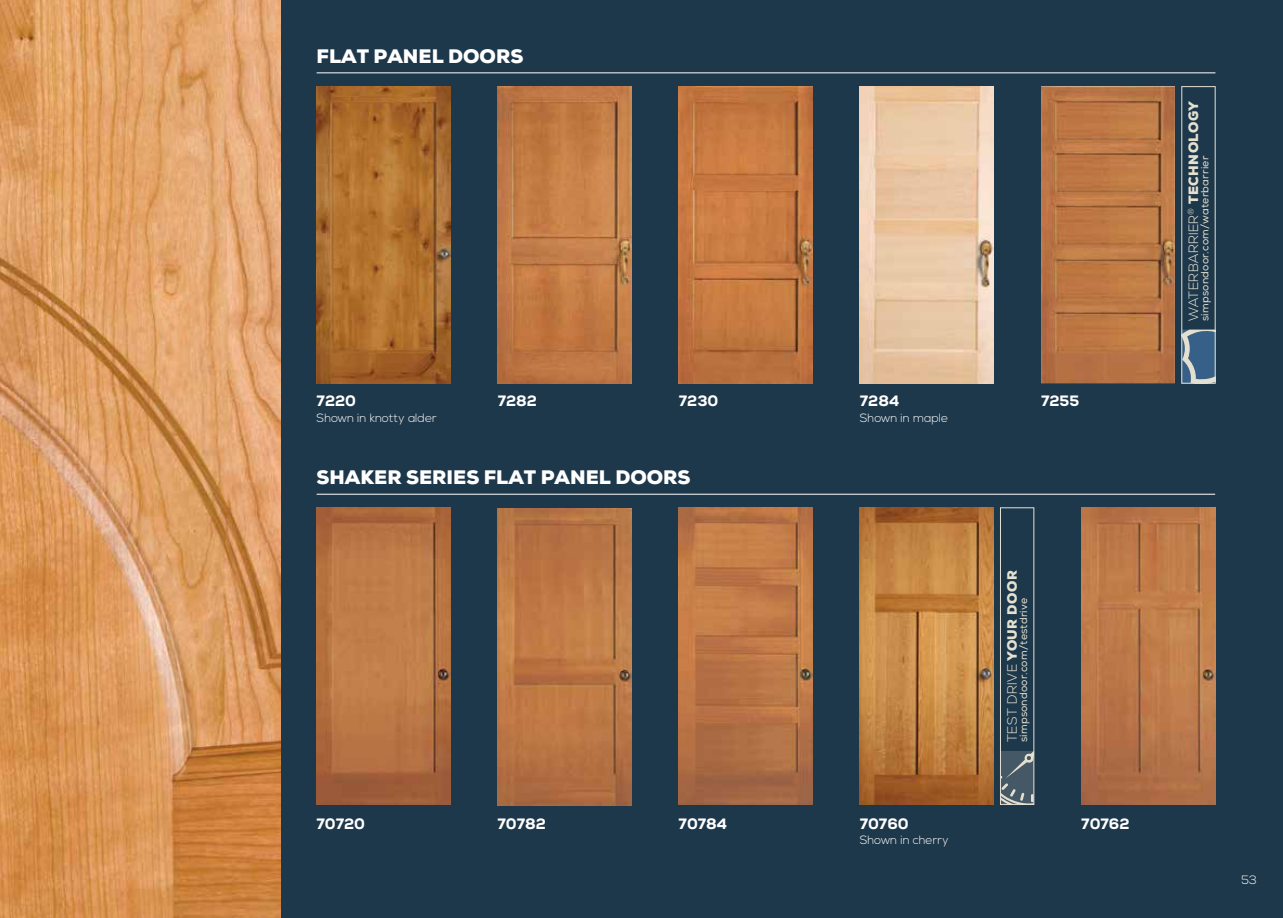
<style>
.page{position:relative;width:1283px;height:918px;background:#fff}
.page>*{position:absolute;margin:0;border:0;box-sizing:border-box;transform-origin:0 0}
.t1{font:900 19.5px "Nexa";color:#fff}
.t2{font:800 15px "Nexa";color:#fff}
.t3{font:300 13.5px "Nexa";letter-spacing:.02em;color:#e5e1d1}
.t4{font:300 12px "Nexa";color:#fff}
.t5{font:10.5px "Nexa";letter-spacing:.02em;color:#e5e1d1}
.s1{font-weight:900}
</style>
<div class="page">
<div style="left:60px;top:0;width:1222px;height:918px;background:#1e384b"></div>
<img style="left:859px;top:508px;width:134px;height:297px">
<img style="left:678px;top:508px;width:134px;height:297px">
<img style="left:497px;top:508px;width:134px;height:297px">
<img style="left:316px;top:508px;width:134px;height:297px">
<img style="left:316px;top:86px;width:134px;height:297px">
<img style="left:498px;top:86px;width:133px;height:297px">
<img style="left:679px;top:86px;width:133px;height:297px">
<hr style="left:316px;top:72px;width:899px;height:1px;background:#fff">
<img style="left:0;top:0;width:281px;height:918px">
<hr style="left:316px;top:494px;width:899px;height:1px;background:#fff">
<img style="left:1081px;top:508px;width:134px;height:297px">
<img style="left:860px;top:86px;width:133px;height:297px">
<img style="left:1041px;top:86px;width:133px;height:297px">
<svg style="left:1002px;top:751px;width:30px;height:52px;background:#5a6974"></svg>
<div style="left:1000px;top:508px;width:34px;height:297px;border:1px solid #e5e1d1"></div>
<svg style="left:1183px;top:330px;width:30px;height:51px;background:#5e7d97"></svg>
<div style="left:1181px;top:86px;width:34px;height:297px;border:1px solid #e5e1d1"></div>
<h1 class="t1" style="left:316px;top:43px;width:208px">FLAT PANEL DOORS</h1>
<h2 class="t2" style="left:317px;top:391px;width:41px">7220</h2>
<p class="t4" style="left:316px;top:411px;width:122px">Shown in knotty alder</p>
<h2 class="t2" style="left:498px;top:391px;width:41px">7282</h2>
<h2 class="t2" style="left:679px;top:391px;width:41px">7230</h2>
<h1 class="t1" style="left:316px;top:465px;width:375px">SHAKER SERIES FLAT PANEL DOORS</h1>
<h2 class="t2" style="left:316px;top:814px;width:50px">70720</h2>
<h2 class="t2" style="left:497px;top:814px;width:50px">70782</h2>
<h2 class="t2" style="left:678px;top:814px;width:50px">70784</h2>
<h2 class="t2" style="left:860px;top:391px;width:41px">7284</h2>
<p class="t4" style="left:860px;top:411px;width:90px">Shown in maple</p>
<h2 class="t2" style="left:859px;top:814px;width:50px">70760</h2>
<p class="t4" style="left:859px;top:833px;width:91px">Shown in cherry</p>
<h2 class="t2" style="left:1041px;top:391px;width:40px">7255</h2>
<p class="t3" style="left:1004px;top:742px;width:174px;rotate:-90deg">TEST DRIVE <span class="s1">YOUR DOOR</span></p>
<p class="t5" style="left:1017px;top:742px;width:146px;rotate:-90deg">simpsondoor.com/testdrive</p>
<h2 class="t2" style="left:1081px;top:814px;width:50px">70762</h2>
<p class="t3" style="left:1185px;top:321px;width:222px;rotate:-90deg">WATERBARRIER<sup>®</sup> <span class="s1">TECHNOLOGY</span></p>
<p class="t5" style="left:1198px;top:321px;width:167px;rotate:-90deg">simpsondoor.com/waterbarrier</p>
<p class="t4" style="left:1241px;top:873px;width:17px">53</p>
</div>
